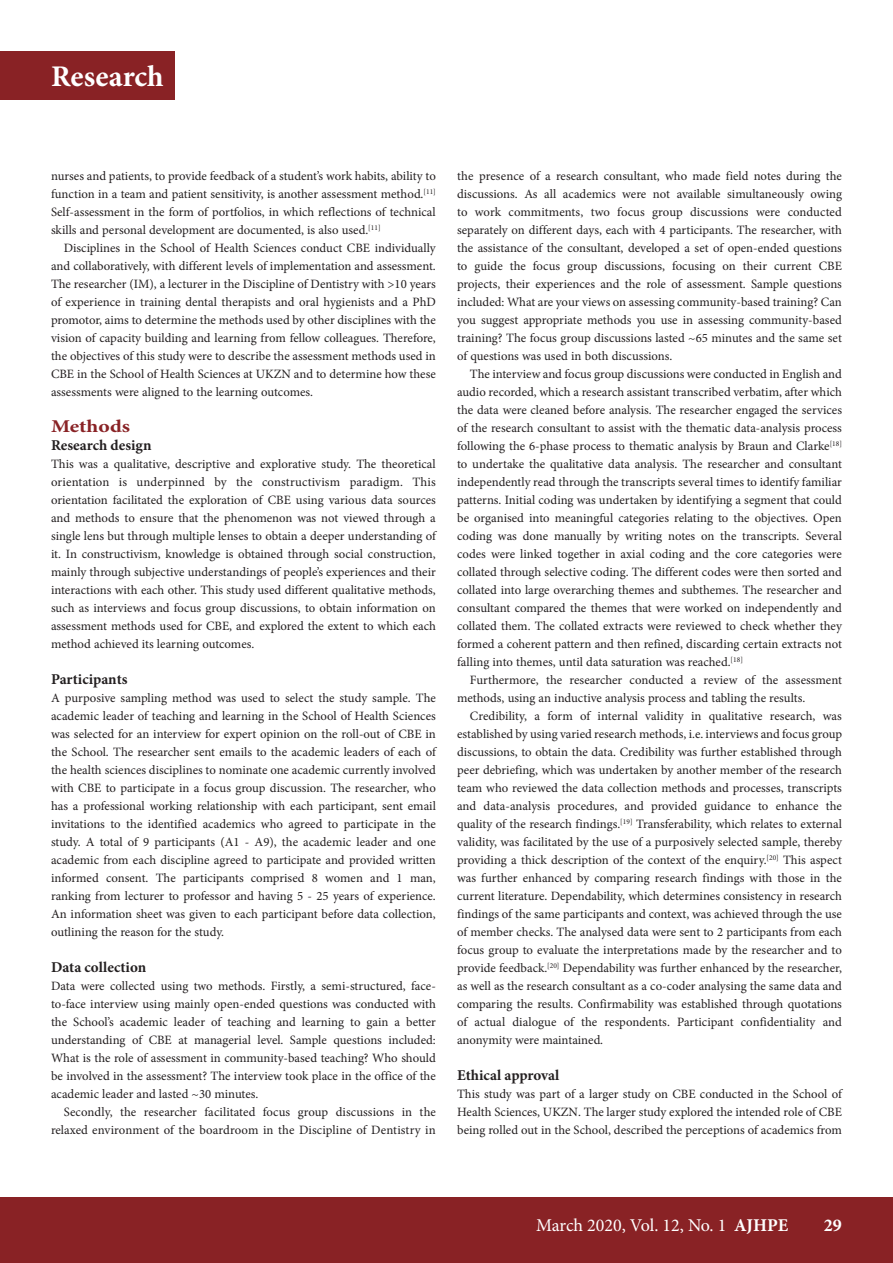
<style>
.page{position:relative;width:893px;height:1263px;background:#fff}
.page>*{position:absolute;margin:0;border:0;box-sizing:border-box;transform-origin:0 0}
.t1{font:700 30px "Minion Pro";color:#fff}
.t2{font:18px "Minion Pro";letter-spacing:-.005em;color:#fff}
.B_HEAD{font:700 18px "Minion Pro";color:#892225;scale:1.2 1}
.t3{font:700 18px "Minion Pro";color:#fff}
.C_HEAD{font:700 15px "Minion Pro";color:#231f20}
.BODY_TEXT_INDENT{font:12.75px/18px "Minion Pro";color:#231f20;text-align:justify}
.BODY_TEXT_1ST_PARAGR{font:12.75px/18px "Minion Pro";color:#231f20;text-align:justify}
.s1{font-weight:700}
</style>
<div class="page">
<div style="left:0;top:1197px;width:893px;height:66px;background:#892225"></div>
<div style="left:0;top:51px;width:174px;height:49px;background:#892225"></div>
<h1 class="t1" style="left:51px;top:56px;width:114px">Research</h1>
<p class="BODY_TEXT_INDENT" style="left:51px;top:167px;width:386px">nurses and patients, to provide feedback of a student’s work habits, ability to function in a team and patient sensitivity, is another assessment method.<sup>[11] </sup>Self-assessment in the form of portfolios, in which reflections of technical skills and personal development are documented, is also used.<sup>[11]</sup></p>
<p class="BODY_TEXT_INDENT" style="left:51px;top:239px;width:386px;text-indent:13px">Disciplines in the School of Health Sciences conduct CBE individually and collaboratively, with different levels of implementation and assessment.<br>The researcher (IM), a lecturer in the Discipline of Dentistry with &gt;10 years of experience in training dental therapists and oral hygienists and a PhD promotor, aims to determine the methods used by other disciplines with the vision of capacity building and learning from fellow colleagues. Therefore, the objectives of this study were to describe the assessment methods used in CBE in the School of Health Sciences at UKZN and to determine how these assessments were aligned to the learning outcomes.</p>
<h2 class="B_HEAD" style="left:51px;top:414px;width:67px">Methods</h2>
<h3 class="C_HEAD" style="left:51px;top:435px;width:102px">Research design</h3>
<p class="BODY_TEXT_1ST_PARAGR" style="left:51px;top:455px;width:386px">This was a qualitative, descriptive and explorative study. The theoretical orientation is underpinned by the constructivism paradigm. This orientation facilitated the exploration of CBE using various data sources and methods to ensure that the phenomenon was not viewed through a single lens but through multiple lenses to obtain a deeper understanding of it. In constructivism, knowledge is obtained through social construction, mainly through subjective understandings of people’s experiences and their interactions with each other. This study used different qualitative methods, such as interviews and focus group discussions, to obtain information on assessment methods used for CBE, and explored the extent to which each method achieved its learning outcomes.</p>
<h3 class="C_HEAD" style="left:51px;top:669px;width:78px">Participants</h3>
<p class="BODY_TEXT_1ST_PARAGR" style="left:51px;top:689px;width:386px">A purposive sampling method was used to select the study sample. The academic leader of teaching and learning in the School of Health Sciences was selected for an interview for expert opinion on the roll-out of CBE in the School. The researcher sent emails to the academic leaders of each of the health sciences disciplines to nominate one academic currently involved with CBE to participate in a focus group discussion. The researcher, who has a professional working relationship with each participant, sent email invitations to the identified academics who agreed to participate in the study. A total of 9 participants (A1 - A9), the academic leader and one academic from each discipline agreed to participate and provided written informed consent. The participants comprised 8 women and 1 man, ranking from lecturer to professor and having 5 - 25 years of experience.<br>An information sheet was given to each participant before data collection, outlining the reason for the study.</p>
<h3 class="C_HEAD" style="left:51px;top:957px;width:97px">Data collection</h3>
<p class="BODY_TEXT_1ST_PARAGR" style="left:51px;top:977px;width:386px">Data were collected using two methods. Firstly, a semi-structured, face&shy;to-face interview using mainly open-ended questions was conducted with the School’s academic leader of teaching and learning to gain a better understanding of CBE at managerial level. Sample questions included:<br>What is the role of assessment in community-based teaching? Who should be involved in the assessment? The interview took place in the office of the academic leader and lasted ~30 minutes.</p>
<p class="BODY_TEXT_INDENT" style="left:51px;top:1103px;width:386px;text-align:right">Secondly, the researcher facilitated focus group discussions in the relaxed environment of the boardroom in the Discipline of Dentistry in</p>
<p class="BODY_TEXT_INDENT" style="left:457px;top:167px;width:386px">the presence of a research consultant, who made field notes during the discussions. As all academics were not available simultaneously owing to work commitments, two focus group discussions were conducted separately on different days, each with 4 participants. The researcher, with the assistance of the consultant, developed a set of open-ended questions to guide the focus group discussions, focusing on their current CBE projects, their experiences and the role of assessment. Sample questions included: What are your views on assessing community-based training? Can you suggest appropriate methods you use in assessing community-based training? The focus group discussions lasted ~65 minutes and the same set of questions was used in both discussions.</p>
<p class="BODY_TEXT_INDENT" style="left:457px;top:365px;width:386px;text-indent:13px">The interview and focus group discussions were conducted in English and audio recorded, which a research assistant transcribed verbatim, after which the data were cleaned before analysis. The researcher engaged the services of the research consultant to assist with the thematic data-analysis process following the 6-phase process to thematic analysis by Braun and Clarke<sup>[18] </sup>to undertake the qualitative data analysis. The researcher and consultant independently read through the transcripts several times to identify familiar patterns. Initial coding was undertaken by identifying a segment that could be organised into meaningful categories relating to the objectives. Open coding was done manually by writing notes on the transcripts. Several codes were linked together in axial coding and the core categories were collated through selective coding. The different codes were then sorted and collated into large overarching themes and subthemes. The researcher and consultant compared the themes that were worked on independently and collated them. The collated extracts were reviewed to check whether they formed a coherent pattern and then refined, discarding certain extracts not falling into themes, until data saturation was reached.<sup>[18]</sup></p>
<p class="BODY_TEXT_INDENT" style="left:457px;top:671px;width:386px;text-indent:13px">Furthermore, the researcher conducted a review of the assessment methods, using an inductive analysis process and tabling the results.</p>
<p class="BODY_TEXT_INDENT" style="left:457px;top:707px;width:386px;text-indent:13px">Credibility, a form of internal validity in qualitative research, was established by using varied research methods, i.e. interviews and focus group discussions, to obtain the data. Credibility was further established through peer debriefing, which was undertaken by another member of the research team who reviewed the data collection methods and processes, transcripts and data-analysis procedures, and provided guidance to enhance the quality of the research findings.<sup>[19]</sup> Transferability, which relates to external validity, was facilitated by the use of a purposively selected sample, thereby providing a thick description of the context of the enquiry.<sup>[20]</sup> This aspect was further enhanced by comparing research findings with those in the current literature. Dependability, which determines consistency in research findings of the same participants and context, was achieved through the use of member checks. The analysed data were sent to 2 participants from each focus group to evaluate the interpretations made by the researcher and to provide feedback.<sup>[20]</sup> Dependability was further enhanced by the researcher, as well as the research consultant as a co-coder analysing the same data and comparing the results. Confirmability was established through quotations of actual dialogue of the respondents. Participant confidentiality and anonymity were maintained.</p>
<h3 class="C_HEAD" style="left:457px;top:1065px;width:104px">Ethical approval</h3>
<p class="BODY_TEXT_1ST_PARAGR" style="left:457px;top:1085px;width:386px">This study was part of a larger study on CBE conducted in the School of Health Sciences, UKZN. The larger study explored the intended role of CBE being rolled out in the School, described the perceptions of academics from</p>
<h2 class="t2" style="left:536px;top:1213px;width:254px">March 2020, Vol. 12, No. 1 <span class="s1">AJHPE</span></h2>
<h2 class="t3" style="left:824px;top:1213px;width:20px">29</h2>
</div>
